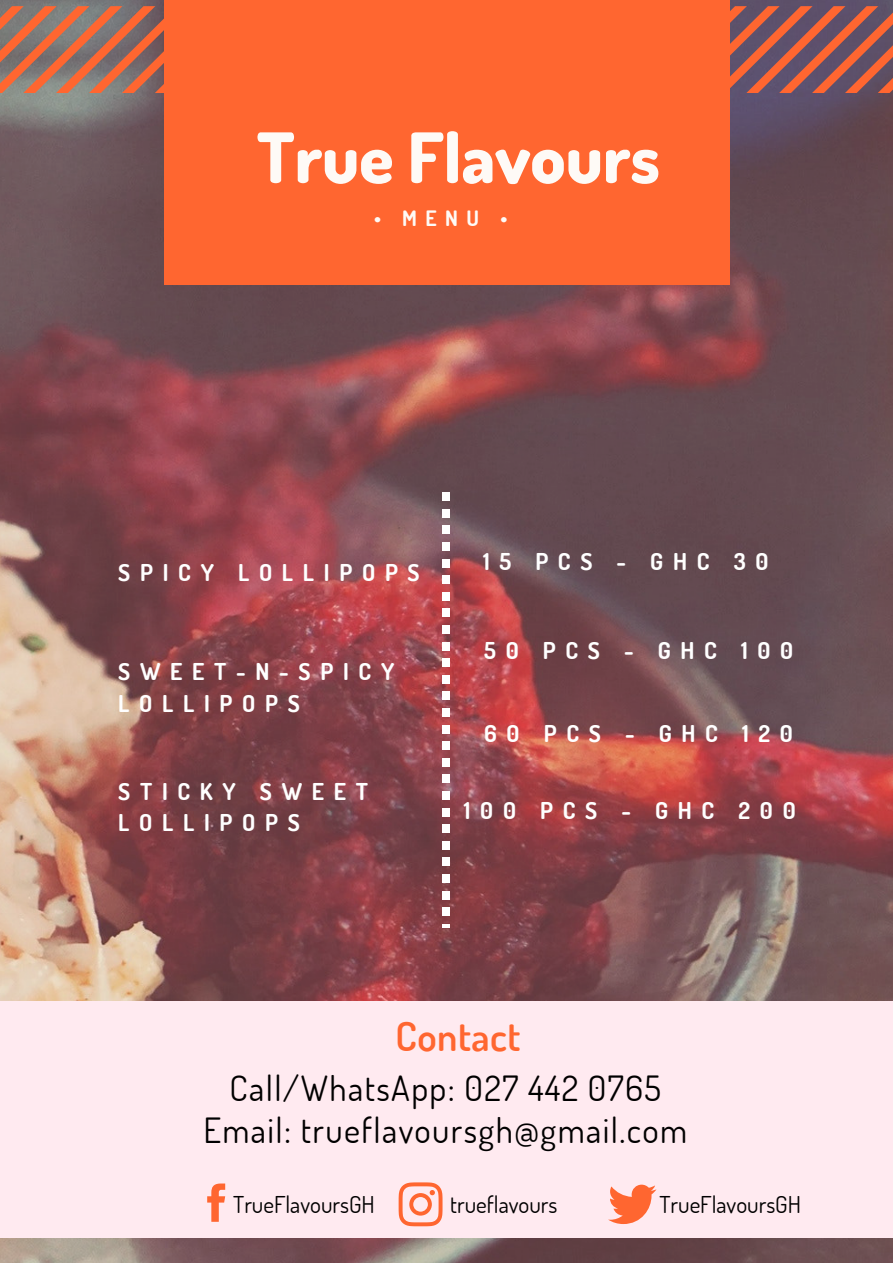
<style>
.page{position:relative;width:893px;height:1263px;background:#fff}
.page>*{position:absolute;margin:0;border:0;box-sizing:border-box;transform-origin:0 0}
.t1{font:800 69.6px "Dosis";color:#fefaf6}
.t2{font:600 39.75px "Dosis";letter-spacing:.01em;color:#ff6630}
.t3{font:34.8px/41.7px "Dosis";letter-spacing:.04em;color:#000;text-align:center}
.t4{font:700 23.25px/31.5px "Dosis";letter-spacing:.42em;color:#fff}
.t5{font:23.25px "Dosis";color:#000}
.t6{font:700 21.15px "Dosis";color:#fefaf6}
</style>
<div class="page">
<img style="left:0;top:0;width:893px;height:1263px">
<div style="left:442px;top:808px;width:8px;height:8px;background:#fff"></div>
<div style="left:442px;top:791px;width:8px;height:9px;background:#fff"></div>
<div style="left:442px;top:775px;width:8px;height:8px;background:#fff"></div>
<div style="left:442px;top:742px;width:8px;height:8px;background:#fff"></div>
<div style="left:442px;top:725px;width:8px;height:8px;background:#fff"></div>
<div style="left:442px;top:758px;width:8px;height:8px;background:#fff"></div>
<div style="left:442px;top:708px;width:8px;height:9px;background:#fff"></div>
<div style="left:442px;top:526px;width:8px;height:8px;background:#fff"></div>
<div style="left:442px;top:542px;width:8px;height:9px;background:#fff"></div>
<div style="left:442px;top:559px;width:8px;height:8px;background:#fff"></div>
<div style="left:442px;top:509px;width:8px;height:8px;background:#fff"></div>
<div style="left:442px;top:492px;width:8px;height:9px;background:#fff"></div>
<div style="left:442px;top:592px;width:8px;height:8px;background:#fff"></div>
<div style="left:442px;top:642px;width:8px;height:8px;background:#fff"></div>
<div style="left:442px;top:658px;width:8px;height:9px;background:#fff"></div>
<div style="left:442px;top:675px;width:8px;height:8px;background:#fff"></div>
<div style="left:442px;top:609px;width:8px;height:8px;background:#fff"></div>
<div style="left:442px;top:692px;width:8px;height:8px;background:#fff"></div>
<div style="left:442px;top:625px;width:8px;height:9px;background:#fff"></div>
<div style="left:442px;top:575px;width:8px;height:9px;background:#fff"></div>
<div style="left:442px;top:858px;width:8px;height:8px;background:#fff"></div>
<div style="left:442px;top:874px;width:8px;height:9px;background:#fff"></div>
<div style="left:442px;top:891px;width:8px;height:8px;background:#fff"></div>
<div style="left:442px;top:841px;width:8px;height:8px;background:#fff"></div>
<div style="left:442px;top:824px;width:8px;height:9px;background:#fff"></div>
<svg style="left:442px;top:924px;width:8px;height:3px"></svg>
<div style="left:442px;top:907px;width:8px;height:9px;background:#fff"></div>
<div style="left:164px;top:0;width:566px;height:285px;background:#ff6630"></div>
<svg style="left:0;top:6px;width:893px;height:86px"></svg>
<div style="left:0;top:1001px;width:893px;height:236px;background:#ffeaf0"></div>
<svg style="left:207px;top:1183px;width:18px;height:39px"></svg>
<svg style="left:399px;top:1182px;width:43px;height:44px"></svg>
<svg style="left:608px;top:1184px;width:48px;height:40px"></svg>
<h1 class="t1" style="left:257px;top:112px;width:405px">True Flavours</h1>
<p class="t6" style="left:374px;top:205px;width:135px">• MENU •</p>
<p class="t4" style="left:118px;top:556px;width:303px">SPICY LOLLIPOPS</p>
<p class="t4" style="left:118px;top:655px;width:278px">SWEET-N-SPICY<br>LOLLIPOPS</p>
<p class="t4" style="left:118px;top:774px;width:251px">STICKY SWEET<br>LOLLIPOPS</p>
<p class="t4" style="left:483px;top:545px;width:287px">15 PCS - GHC 30</p>
<p class="t4" style="left:484px;top:634px;width:311px">50 PCS - GHC 100</p>
<p class="t4" style="left:484px;top:717px;width:310px">60 PCS - GHC 120</p>
<p class="t4" style="left:464px;top:794px;width:333px">100 PCS - GHC 200</p>
<h2 class="t2" style="left:396px;top:1010px;width:126px">Contact</h2>
<h3 class="t3" style="left:203px;top:1067px;width:485px">Call/WhatsApp: 027 442 0765<br>Email: trueflavoursgh@gmail.com</h3>
<p class="t5" style="left:233px;top:1189px;width:143px">TrueFlavoursGH</p>
<p class="t5" style="left:450px;top:1189px;width:109px">trueflavours</p>
<p class="t5" style="left:659px;top:1189px;width:143px">TrueFlavoursGH</p>
</div>
